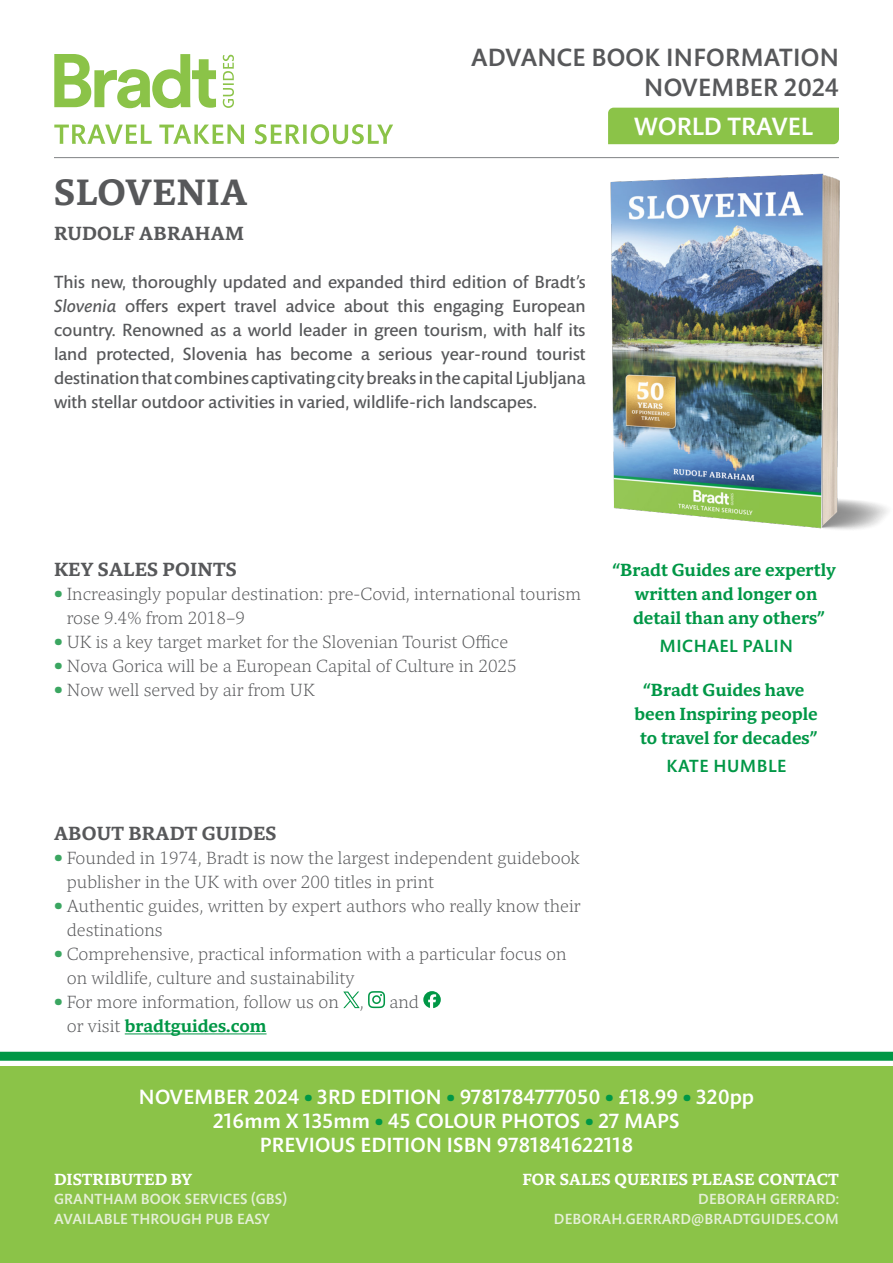
<style>
.page{position:relative;width:893px;height:1263px;background:#fff}
.page>*{position:absolute;margin:0;border:0;box-sizing:border-box;transform-origin:0 0}
.HEADING_A{font:500 37.5px "Mundo Serif";letter-spacing:.01em;color:#57585a}
.HEADING_A-2{font:500 25.5px "Mundo Sans Pro";letter-spacing:.01em;color:#57585a}
.NEW_TITLE_NEW_EDITIO{font:500 25.5px "Mundo Sans Pro";color:#fff}
.t1{font:500 21px/24px "Mundo Sans Pro";color:#fff;text-align:center}
.HEADING_B{font:500 19.5px "Mundo Serif";letter-spacing:.01em;color:#57585a}
.SALES_Bullets{font:300 18px/24px "Mundo Serif";color:#57585a}
.INTRODUCTION{font:600 18px/24px "Mundo Sans Pro";color:#57585a;text-align:justify}
.PRESS_QUOTE{font:500 18px/24px "Mundo Serif";color:#009746;text-align:center}
.SALES_Bullets-2{font:500 18px "Mundo Serif";color:#009746}
.PRESS_QUOTE_Credit{font:500 18px "Mundo Sans Pro";letter-spacing:.03em;color:#009746}
.t2{font:500 16.5px "Mundo Serif";letter-spacing:.01em;color:#fff}
.t3{font:500 15px/19.5px "Mundo Sans Pro";letter-spacing:.01em;color:#e4efd6}
.s1{font-style:italic}
.s2{font-family:"Mundo Sans Pro";font-weight:900;font-size:21px;color:#3ba661}
.s3{font-weight:300;color:#57585a}
.s4{font-weight:900;color:#009746}
</style>
<div class="page">
<div style="left:0;top:1067px;width:893px;height:196px;background:#8bc348"></div>
<img style="left:610px;top:173px;width:278px;height:357px">
<div style="left:0;top:1052px;width:893px;height:9px;background:#009746"></div>
<hr style="left:125px;top:1033px;width:142px;height:1px;background:#009746">
<svg style="left:343px;top:991px;width:17px;height:17px"></svg>
<svg style="left:368px;top:991px;width:17px;height:17px"></svg>
<svg style="left:423px;top:991px;width:18px;height:17px"></svg>
<svg style="left:54px;top:124px;width:339px;height:20px"></svg>
<svg style="left:223px;top:55px;width:11px;height:53px"></svg>
<svg style="left:54px;top:54px;width:162px;height:54px"></svg>
<hr style="left:54px;top:157px;width:785px;height:1px;background:#808285">
<div style="left:608px;top:108px;width:231px;height:36px;background:#8bc348"></div>
<p class="HEADING_A-2" style="left:471px;top:41px;width:369px">ADVANCE BOOK INFORMATION</p>
<p class="HEADING_A-2" style="left:644px;top:71px;width:196px">NOVEMBER 2024</p>
<p class="NEW_TITLE_NEW_EDITIO" style="left:634px;top:109px;width:180px">WORLD TRAVEL</p>
<p class="HEADING_A" style="left:54px;top:165px;width:195px">SLOVENIA</p>
<p class="HEADING_B" style="left:54px;top:220px;width:191px">RUDOLF ABRAHAM</p>
<p class="INTRODUCTION" style="left:54px;top:270px;width:533px">This new, thoroughly updated and expanded third edition of Bradt’s <span class="s1">Slovenia</span> offers expert travel advice about this engaging European country. Renowned as a world leader in green tourism, with half its land protected, Slovenia has become a serious year-round tourist destination that combines captivating city breaks in the capital Ljubljana with stellar outdoor activities in varied, wildlife-rich landscapes.</p>
<p class="HEADING_B" style="left:54px;top:556px;width:184px">KEY SALES POINTS</p>
<p class="SALES_Bullets" style="left:67px;top:581px;width:516px;text-indent:-13px"><span class="s2">∙</span> Increasingly popular destination: pre-Covid, international tourism rose 9.4% from 2018–9</p>
<p class="SALES_Bullets" style="left:54px;top:629px;width:456px"><span class="s2">∙</span> UK is a key target market for the Slovenian Tourist Office</p>
<p class="SALES_Bullets" style="left:54px;top:653px;width:464px"><span class="s2">∙</span> Nova Gorica will be a European Capital of Culture in 2025</p>
<p class="SALES_Bullets" style="left:54px;top:677px;width:262px"><span class="s2">∙</span> Now well served by air from UK</p>
<p class="HEADING_B" style="left:54px;top:820px;width:224px">ABOUT BRADT GUIDES</p>
<p class="SALES_Bullets" style="left:67px;top:845px;width:514px;text-indent:-13px"><span class="s2">∙</span> Founded in 1974, Bradt is now the largest independent guidebook publisher in the UK with over 200 titles in print</p>
<p class="SALES_Bullets" style="left:67px;top:893px;width:515px;text-indent:-13px"><span class="s2">∙</span> Authentic guides, written by expert authors who really know their destinations</p>
<p class="SALES_Bullets" style="left:67px;top:941px;width:501px;text-indent:-13px"><span class="s2">∙</span> Comprehensive, practical information with a particular focus on on wildlife, culture and sustainability</p>
<p class="SALES_Bullets" style="left:54px;top:989px;width:311px"><span class="s2">∙</span> For more information, follow us on ,</p>
<p class="SALES_Bullets" style="left:389px;top:989px;width:31px">and</p>
<p class="SALES_Bullets-2" style="left:67px;top:1013px;width:201px"><span class="s3">or visit</span> bradtguides.com</p>
<p class="PRESS_QUOTE" style="left:613px;top:557px;width:225px">“Bradt Guides are expertly written and longer on detail than any others”</p>
<p class="PRESS_QUOTE_Credit" style="left:659px;top:634px;width:135px">MICHAEL PALIN</p>
<p class="PRESS_QUOTE" style="left:635px;top:677px;width:185px">“Bradt Guides have been Inspiring people to travel for decades”</p>
<p class="PRESS_QUOTE_Credit" style="left:666px;top:754px;width:121px">KATE HUMBLE</p>
<p class="t1" style="left:139px;top:1085px;width:617px">NOVEMBER 2024 <span class="s4">∙</span> 3RD EDITION <span class="s4">∙</span> 9781784777050 <span class="s4">∙</span> £18.99 <span class="s4">∙</span> 320pp<br>216mm X 135mm <span class="s4">∙</span> 45 COLOUR PHOTOS <span class="s4">∙</span> 27 MAPS<br>PREVIOUS EDITION ISBN 9781841622118</p>
<p class="t2" style="left:54px;top:1167px;width:140px">DISTRIBUTED BY</p>
<p class="t3" style="left:54px;top:1189px;width:234px">GRANTHAM BOOK SERVICES (GBS)<br>AVAILABLE THROUGH PUB EASY</p>
<p class="t2" style="left:522px;top:1167px;width:318px">FOR SALES QUERIES PLEASE CONTACT</p>
<p class="t3" style="left:554px;top:1189px;width:286px;text-align:right">DEBORAH GERRARD:<br>DEBORAH.GERRARD@BRADTGUIDES.COM</p>
</div>
